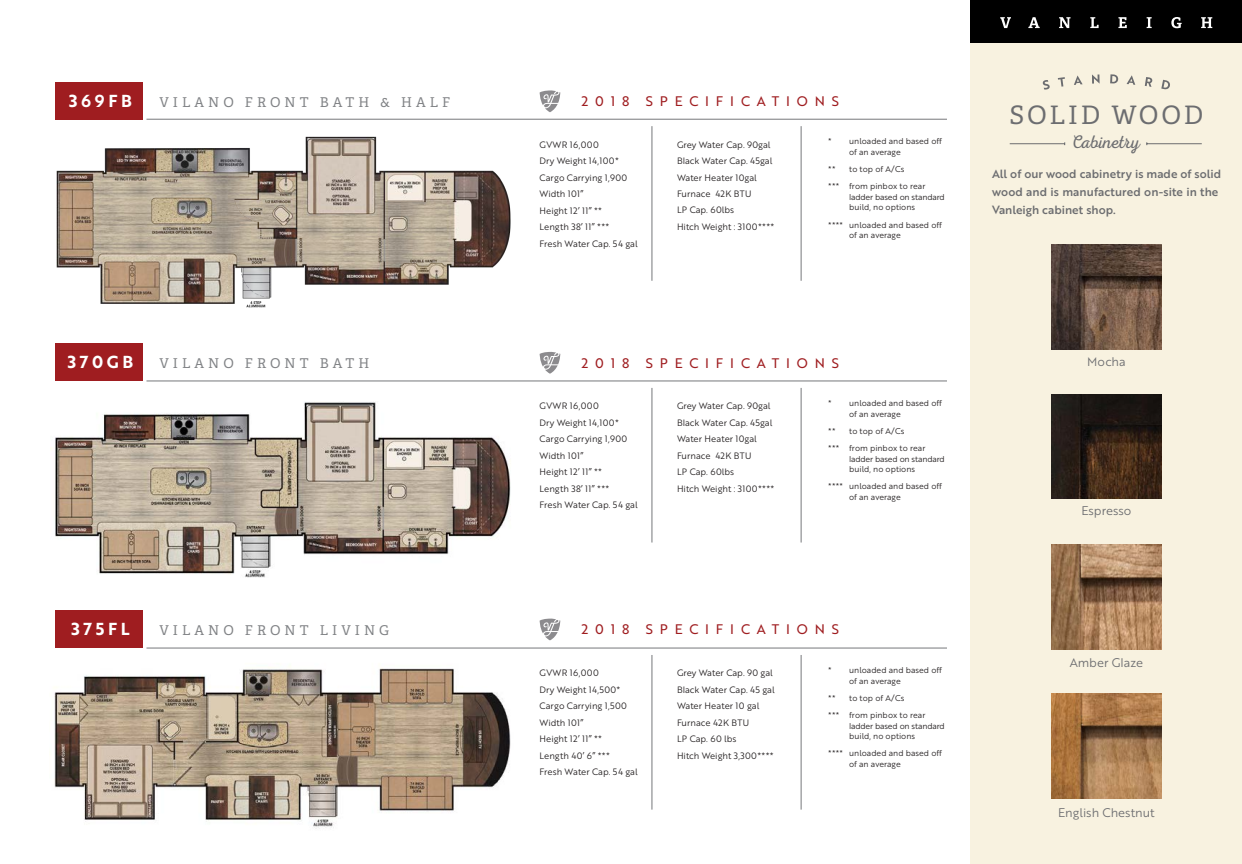
<style>
.page{position:relative;width:1242px;height:864px;background:#fff}
.page>*{position:absolute;margin:0;border:0;box-sizing:border-box;transform-origin:0 0}
.t1{font:25.35px "Adelle Basic";letter-spacing:.11em;color:#6c6d70}
.t2{font:300 18.3px "Nexa Script";color:#6c6d70}
.t3{font:16.95px "Brother 1816 Bold";letter-spacing:.22em;color:#fff}
.t4{font:13.5px "Brother 1816 Regular";letter-spacing:.51em;color:#9f1d20}
.t5{font:13.5px "Adelle Basic";letter-spacing:.3em;color:#808285}
.t6{font:12.15px "Brother 1816 Book";color:#6c6d70}
.t7{font:11.7px/18px "Brother 1816 Medium";color:#6c6d70}
.t8{font:9px/16.5px "Brother 1816 Book";color:#231f20}
.t9{font:8.25px/10.5px "Brother 1816 Book";color:#231f20}
.t10{font:8.25px/10.5px "Brother 1816 Book";letter-spacing:-.02em;color:#231f20}
</style>
<div class="page">
<img style="left:54px;top:647px;width:460px;height:182px">
<div style="left:55px;top:82px;width:88px;height:37px;background:#9f1d20"></div>
<div style="left:55px;top:344px;width:88px;height:37px;background:#9f1d20"></div>
<div style="left:970px;top:9px;width:272px;height:855px;background:#f8f2e0"></div>
<img style="left:1051px;top:244px;width:111px;height:105px">
<img style="left:1051px;top:394px;width:111px;height:105px">
<img style="left:1051px;top:545px;width:111px;height:104px">
<img style="left:1051px;top:694px;width:111px;height:104px">
<hr style="left:1010px;top:143px;width:55px;height:1px;background:#6c6d70">
<hr style="left:1147px;top:143px;width:55px;height:1px;background:#6c6d70">
<svg style="left:1043px;top:74px;width:127px;height:16px"></svg>
<div style="left:970px;top:0;width:272px;height:43px;background:#000"></div>
<svg style="left:1000px;top:17px;width:212px;height:11px"></svg>
<hr style="left:146px;top:119px;width:801px;height:1px;background:#76787b">
<hr style="left:146px;top:381px;width:801px;height:1px;background:#76787b">
<hr style="left:146px;top:648px;width:801px;height:1px;background:#76787b">
<hr style="left:652px;top:126px;width:1px;height:155px;background:#76787b">
<hr style="left:652px;top:388px;width:1px;height:154px;background:#76787b">
<hr style="left:652px;top:655px;width:1px;height:155px;background:#76787b">
<hr style="left:801px;top:126px;width:1px;height:155px;background:#76787b">
<hr style="left:801px;top:388px;width:1px;height:154px;background:#76787b">
<hr style="left:801px;top:655px;width:1px;height:155px;background:#76787b">
<svg style="left:540px;top:90px;width:20px;height:22px"></svg>
<svg style="left:540px;top:352px;width:20px;height:22px"></svg>
<svg style="left:540px;top:618px;width:20px;height:22px"></svg>
<div style="left:55px;top:610px;width:88px;height:38px;background:#9f1d20"></div>
<img style="left:56px;top:136px;width:455px;height:172px">
<img style="left:50px;top:402px;width:461px;height:175px">
<h3 class="t3" style="left:69px;top:88px;width:65px">369FB</h3>
<h3 class="t4" style="left:581px;top:91px;width:259px">2018 SPECIFICATIONS</h3>
<h3 class="t5" style="left:159px;top:93px;width:292px">VILANO FRONT BATH &amp; HALF</h3>
<p class="t8" style="left:540px;top:136px;width:100px">GVWR 16,000<br>Dry Weight 14,100*<br>Cargo Carrying 1,900<br>Width 101”<br>Height 12’ 11” **<br>Length 38’ 11” ***<br>Fresh Water Cap. 54 gal</p>
<p class="t8" style="left:677px;top:136px;width:99px">Grey Water Cap. 90gal<br>Black Water Cap. 45gal<br>Water Heater 10gal<br>Furnace 42K BTU<br>LP Cap. 60lbs<br>Hitch Weight : 3100****</p>
<p class="t9" style="left:849px;top:136px;width:94px;text-indent:-21px">* unloaded and based off of an average</p>
<p class="t9" style="left:828px;top:164px;width:9px">**</p>
<p class="t9" style="left:828px;top:160px;width:99px;line-height:17.2px;text-align:center">to top of A/Cs<br>*** from pinbox to rear</p>
<p class="t10" style="left:849px;top:191px;width:97px">ladder based on standard build, no options</p>
<p class="t9" style="left:849px;top:219px;width:94px;text-indent:-21px">**** unloaded and based off of an average</p>
<h3 class="t3" style="left:68px;top:349px;width:67px">370GB</h3>
<h3 class="t5" style="left:159px;top:355px;width:211px">VILANO FRONT BATH</h3>
<h3 class="t4" style="left:581px;top:353px;width:259px">2018 SPECIFICATIONS</h3>
<p class="t8" style="left:540px;top:397px;width:100px">GVWR 16,000<br>Dry Weight 14,100*<br>Cargo Carrying 1,900<br>Width 101”<br>Height 12’ 11” **<br>Length 38’ 11” ***<br>Fresh Water Cap. 54 gal</p>
<p class="t8" style="left:677px;top:397px;width:99px">Grey Water Cap. 90gal<br>Black Water Cap. 45gal<br>Water Heater 10gal<br>Furnace 42K BTU<br>LP Cap. 60lbs<br>Hitch Weight : 3100****</p>
<p class="t9" style="left:849px;top:398px;width:94px;text-indent:-21px">* unloaded and based off of an average</p>
<p class="t9" style="left:828px;top:425px;width:9px">**</p>
<p class="t9" style="left:828px;top:422px;width:99px;line-height:17.2px;text-align:center">to top of A/Cs<br>*** from pinbox to rear</p>
<p class="t10" style="left:849px;top:453px;width:97px">ladder based on standard build, no options</p>
<p class="t9" style="left:849px;top:481px;width:94px;text-indent:-21px">**** unloaded and based off of an average</p>
<h3 class="t3" style="left:71px;top:616px;width:60px">375FL</h3>
<h3 class="t5" style="left:159px;top:622px;width:231px">VILANO FRONT LIVING</h3>
<h3 class="t4" style="left:581px;top:619px;width:259px">2018 SPECIFICATIONS</h3>
<p class="t8" style="left:540px;top:664px;width:100px">GVWR 16,000<br>Dry Weight 14,500*<br>Cargo Carrying 1,500<br>Width 101”<br>Height 12’ 11” **<br>Length 40’ 6” ***<br>Fresh Water Cap. 54 gal</p>
<p class="t8" style="left:677px;top:664px;width:99px">Grey Water Cap. 90 gal<br>Black Water Cap. 45 gal<br>Water Heater 10 gal<br>Furnace 42K BTU<br>LP Cap. 60 lbs<br>Hitch Weight 3,300****</p>
<p class="t9" style="left:849px;top:665px;width:94px;text-indent:-21px">* unloaded and based off of an average</p>
<p class="t9" style="left:828px;top:692px;width:9px">**</p>
<p class="t9" style="left:828px;top:689px;width:99px;line-height:17.2px;text-align:center">to top of A/Cs<br>*** from pinbox to rear</p>
<p class="t10" style="left:849px;top:720px;width:97px">ladder based on standard build, no options</p>
<p class="t9" style="left:849px;top:748px;width:94px;text-indent:-21px">**** unloaded and based off of an average</p>
<h1 class="t1" style="left:1009px;top:100px;width:195px">SOLID WOOD</h1>
<h2 class="t2" style="left:1071px;top:131px;width:71px">Cabinetry</h2>
<p class="t7" style="left:992px;top:164px;width:231px">All of our wood cabinetry is made of solid wood and is manufactured on-site in the<br>Vanleigh cabinet shop.</p>
<h3 class="t6" style="left:1087px;top:352px;width:40px">Mocha</h3>
<h3 class="t6" style="left:1081px;top:502px;width:52px">Espresso</h3>
<h3 class="t6" style="left:1070px;top:654px;width:75px">Amber Glaze</h3>
<h3 class="t6" style="left:1058px;top:804px;width:98px">English Chestnut</h3>
</div>
